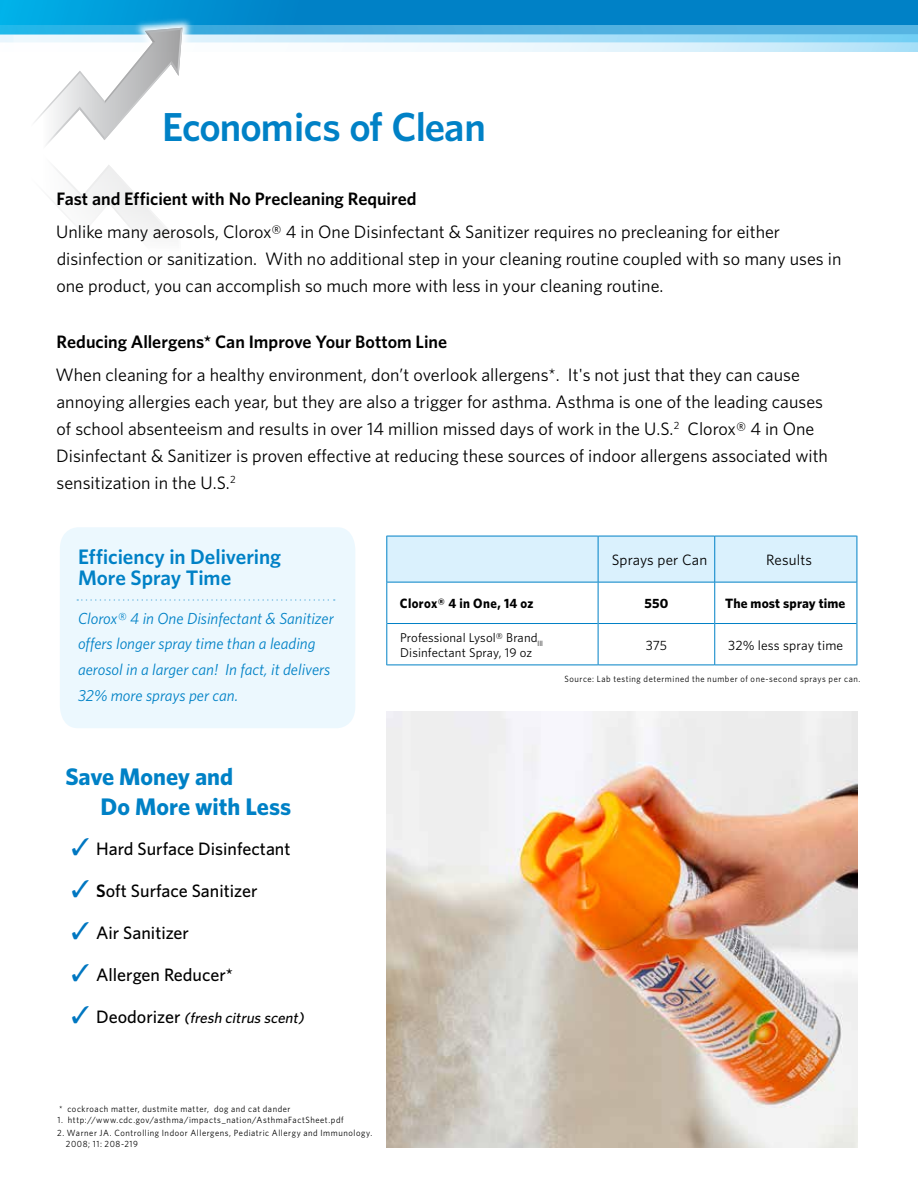
<style>
.page{position:relative;width:918px;height:1188px;background:#fff}
.page>*{position:absolute;margin:0;border:0;box-sizing:border-box;transform-origin:0 0}
.t1{font:600 40.5px "Whitney";letter-spacing:-.025em;color:#0081c6}
.t2{font:700 24px/30px "Whitney";color:#0081c6}
.t3{font:600 21px/21px "Whitney";color:#0081c6}
.t4{font:18px/27px "Whitney";color:#000}
.t5{font:600 18px "Whitney";color:#000}
.t6{font:500 18px "Whitney";color:#000}
.t7{font:italic 16.05px/25.7px "Whitney";color:#0081c6}
.t8{font:italic 500 15px "Whitney";color:#000}
.t9{font:15px "Whitney";letter-spacing:.01em;color:#000}
.t10{font:700 13.5px "Whitney";letter-spacing:.01em;color:#000}
.t11{font:13.5px "Whitney";letter-spacing:.01em;color:#000}
.t12{font:700 13.5px "Whitney";letter-spacing:.03em;color:#000;scale:.95 1}
.t13{font:12.75px/15px "Whitney";letter-spacing:.01em;color:#000}
.t14{font:9px/10.5px "Whitney";letter-spacing:.065em;color:#000;scale:.95 1}
.s1{color:#0077c1}
.s2{font-weight:600}
.s3{font-style:normal;font-size:18px}
</style>
<div class="page">
<div style="left:60px;top:527px;width:295px;height:201px;background:#ecf8fe"></div>
<svg style="left:0;top:0;width:918px;height:240px"></svg>
<svg style="left:387px;top:537px;width:470px;height:128px"></svg>
<hr style="left:598px;top:536px;width:1px;height:46px;background:#0081c6">
<hr style="left:714px;top:536px;width:1px;height:46px;background:#0081c6">
<hr style="left:598px;top:582px;width:1px;height:42px;background:#0081c6">
<hr style="left:714px;top:582px;width:1px;height:42px;background:#0081c6">
<hr style="left:598px;top:624px;width:1px;height:41px;background:#0081c6">
<hr style="left:714px;top:624px;width:1px;height:41px;background:#0081c6">
<hr style="left:386px;top:582px;width:1px;height:42px;background:#0081c6">
<hr style="left:386px;top:624px;width:1px;height:41px;background:#0081c6">
<hr style="left:387px;top:623px;width:211px;height:1px;background:#0081c6">
<hr style="left:387px;top:665px;width:211px;height:1px;background:#0081c6">
<hr style="left:598px;top:623px;width:116px;height:1px;background:#0081c6">
<hr style="left:598px;top:665px;width:116px;height:1px;background:#0081c6">
<hr style="left:857px;top:582px;width:1px;height:42px;background:#0081c6">
<hr style="left:857px;top:624px;width:1px;height:41px;background:#0081c6">
<hr style="left:715px;top:623px;width:142px;height:1px;background:#0081c6">
<hr style="left:715px;top:665px;width:142px;height:1px;background:#0081c6">
<hr style="left:387px;top:536px;width:211px;height:1px;background:#0081c6">
<hr style="left:386px;top:536px;width:1px;height:46px;background:#0081c6">
<hr style="left:598px;top:536px;width:116px;height:1px;background:#0081c6">
<hr style="left:715px;top:536px;width:142px;height:1px;background:#0081c6">
<hr style="left:857px;top:536px;width:1px;height:46px;background:#0081c6">
<hr style="left:387px;top:582px;width:211px;height:1px;background:#0081c6">
<hr style="left:598px;top:582px;width:116px;height:1px;background:#0081c6">
<hr style="left:715px;top:582px;width:142px;height:1px;background:#0081c6">
<img style="left:387px;top:712px;width:470px;height:436px">
<svg style="left:77px;top:599px;width:258px;height:2px"></svg>
<h1 class="t1" style="left:162px;top:103px;width:325px">Economics of Clean</h1>
<p class="t5" style="left:57px;top:188px;width:361px">Fast and Efficient with No Precleaning Required</p>
<p class="t4" style="left:56px;top:218px;width:787px">Unlike many aerosols, Clorox® 4 in One Disinfectant &amp; Sanitizer requires no precleaning for either disinfection or sanitization. With no additional step in your cleaning routine coupled with so many uses in one product, you can accomplish so much more with less in your cleaning routine.</p>
<p class="t5" style="left:57px;top:330px;width:392px">Reducing Allergens* Can Improve Your Bottom Line</p>
<p class="t4" style="left:55px;top:360px;width:774px">When cleaning for a healthy environment, don’t overlook allergens*. It's not just that they can cause annoying allergies each year, but they are also a trigger for asthma. Asthma is one of the leading causes of school absenteeism and results in over 14 million missed days of work in the U.S.<sup>2</sup> Clorox® 4 in One Disinfectant &amp; Sanitizer is proven effective at reducing these sources of indoor allergens associated with sensitization in the U.S.<sup>2</sup></p>
<p class="t3" style="left:78px;top:545px;width:205px">Efficiency in Delivering<br>More Spray Time</p>
<p class="t7" style="left:78px;top:605px;width:257px">Clorox® 4 in One Disinfectant &amp; Sanitizer offers longer spray time than a leading aerosol in a larger can! In fact, it delivers 32% more sprays per can.</p>
<h2 class="t2" style="left:100px;top:761px;width:192px;text-indent:-35px">Save Money and<br>Do More with Less</h2>
<p class="t6" style="left:71px;top:838px;width:221px"><span class="s1">✓</span> Hard Surface Disinfectant</p>
<p class="t6" style="left:71px;top:880px;width:188px"><span class="s1">✓</span> <span class="s2">S</span>oft Surface Sanitizer</p>
<p class="t6" style="left:71px;top:922px;width:119px"><span class="s1">✓</span> Air Sanitizer</p>
<p class="t6" style="left:71px;top:964px;width:163px"><span class="s1">✓</span> Allergen Reducer*</p>
<p class="t8" style="left:71px;top:1009px;width:237px"><span class="s1">✓</span> <span class="s3">D e o d o r i z e r</span> (fresh citrus scent)</p>
<p class="t9" style="left:612px;top:551px;width:97px">Sprays per Can</p>
<p class="t9" style="left:766px;top:551px;width:47px">Results</p>
<p class="t12" style="left:400px;top:595px;width:142px">Clorox® 4 in One, 14 oz</p>
<p class="t10" style="left:645px;top:595px;width:25px">550</p>
<p class="t10" style="left:725px;top:595px;width:122px">The most spray time</p>
<p class="t13" style="left:400px;top:630px;width:144px">Professional Lysol® Brand<sub>lll<br></sub>Disinfectant Spray, 19 oz</p>
<p class="t11" style="left:646px;top:637px;width:23px">375</p>
<p class="t11" style="left:728px;top:637px;width:117px">32% less spray time</p>
<p class="t14" style="left:565px;top:674px;width:313px">Source: Lab testing determined the number of one-second sprays per can.</p>
<p class="t14" style="left:59px;top:1103px;width:245px">* cockroach matter, dustmite matter, dog and cat dander</p>
<p class="t14" style="left:57px;top:1114px;width:303px">1. http://www.cdc.gov/asthma/impacts_nation/AsthmaFactSheet.pdf</p>
<p class="t14" style="left:66px;top:1128px;width:324px;text-indent:-9px">2. Warner JA. Controlling Indoor Allergens, Pediatric Allergy and Immunology.<br>2008; 11: 208-219</p>
</div>
